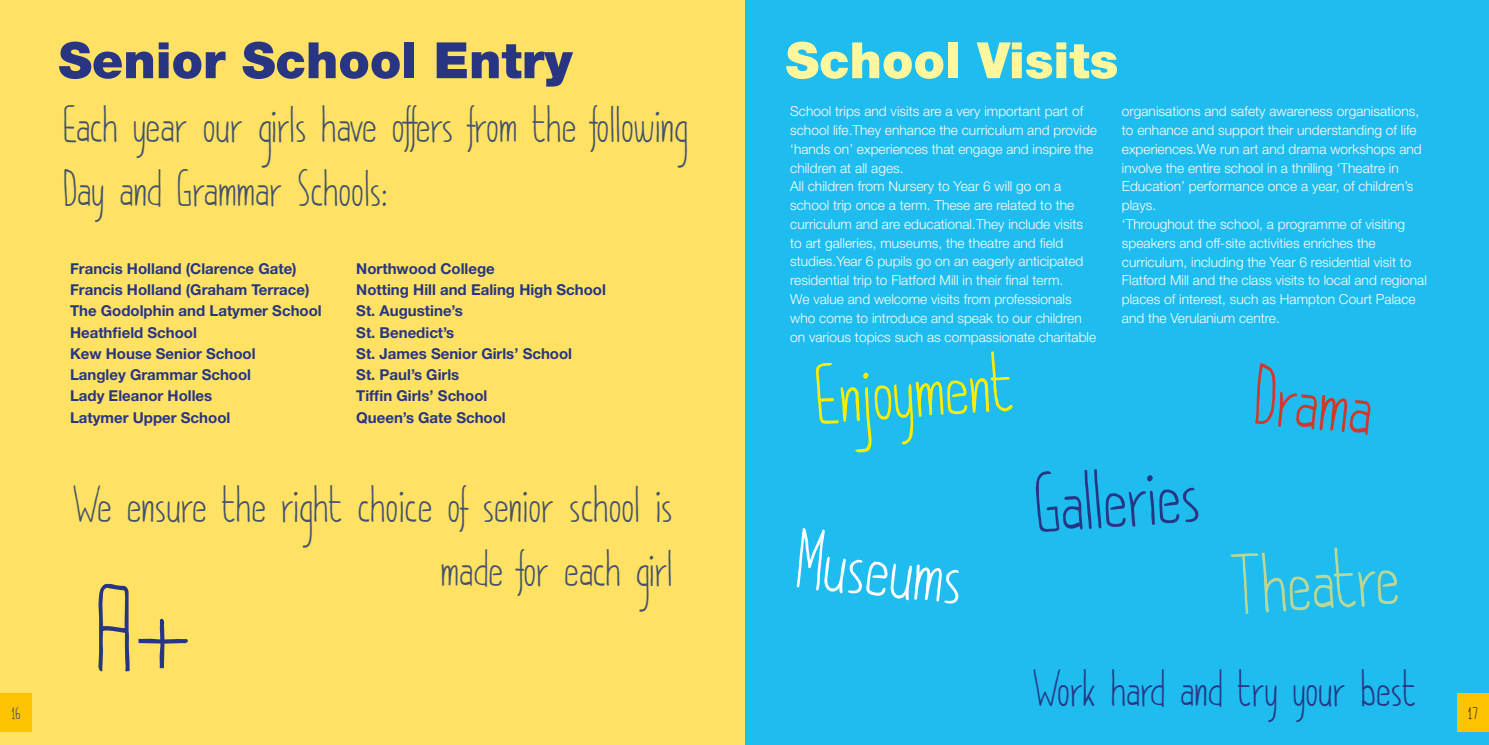
<style>
.page{position:relative;width:1489px;height:745px;background:#fff}
.page>*{position:absolute;margin:0;border:0;box-sizing:border-box;transform-origin:0 0}
.t1{font:110.38px "DK Pimpernel";color:#283583}
.t2{font:75.75px "DK Pimpernel";color:#283583}
.t3{font:75.75px "DK Pimpernel";color:#ffed00}
.t4{font:75.75px "DK Pimpernel";color:#fff}
.t5{font:75.75px "DK Pimpernel";color:#bbd796}
.t6{font:75.75px "DK Pimpernel";color:#d23829}
.t7{font:51.25px "DK Pimpernel";color:#42526c;scale:.5 1}
.t8{font:900 50px "Helvetica Neue";color:#283583}
.t9{font:900 50px "Helvetica Neue";color:#fff69e}
.t10{font:46.25px/63.8px "DK Pimpernel";color:#42526c}
.t11{font:46.25px "DK Pimpernel";color:#283583}
.t12{font:700 15px/21.2px "Helvetica Neue";color:#283583}
.t13{font:15px "DK Pimpernel";color:#283583}
.t14{font:15px "DK Pimpernel";color:#000}
.t15{font:300 13.75px/18.8px "Helvetica Neue";color:#fff}
</style>
<div class="page">
<div style="left:744px;top:0;width:744px;height:744px;background:#1ebcef"></div>
<div style="left:0;top:0;width:744px;height:744px;background:#ffe163"></div>
<div style="left:1456px;top:693px;width:32px;height:38px;background:#fdc300"></div>
<div style="left:0;top:693px;width:32px;height:38px;background:#fdc300"></div>
<h3 class="t8" style="left:58px;top:30px;width:515px">Senior School Entry</h3>
<h3 class="t10" style="left:63px;top:94px;width:626px">Each year our girls have offers from the following<br>Day and Grammar Schools:</h3>
<h3 class="t7" style="left:401px;top:90px;width:36px">--</h3>
<h3 class="t7" style="left:588px;top:90px;width:22px">-</h3>
<h3 class="t7" style="left:466px;top:93px;width:22px">-</h3>
<p class="t12" style="left:70px;top:257px;width:253px">Francis Holland (Clarence Gate)<br>Francis Holland (Graham Terrace)<br>The Godolphin and Latymer School<br>Heathfield School<br>Kew House Senior School<br>Langley Grammar School<br>Lady Eleanor Holles<br>Latymer Upper School</p>
<p class="t12" style="left:356px;top:257px;width:251px">Northwood College<br>Notting Hill and Ealing High School<br>St. Augustine’s<br>St. Benedict’s<br>St. James Senior Girls’ School<br>St. Paul’s Girls<br>Tiffin Girls’ School<br>Queen’s Gate School</p>
<h3 class="t9" style="left:785px;top:30px;width:334px">School Visits</h3>
<p class="t15" style="left:790px;top:102px;width:308px">School trips and visits are a very important part of school life.They enhance the curriculum and provide ‘hands on’ experiences that engage and inspire the children at all ages.<br>All children from Nursery to Year 6 will go on a school trip once a term. These are related to the curriculum and are educational.They include visits to art galleries, museums, the theatre and field studies.Year 6 pupils go on an eagerly anticipated residential trip to Flatford Mill in their final term.<br>We value and welcome visits from professionals who come to introduce and speak to our children on various topics such as compassionate charitable</p>
<p class="t15" style="left:1121px;top:102px;width:306px">organisations and safety awareness organisations, to enhance and support their understanding of life experiences.We run art and drama workshops and involve the entire school in a thrilling ‘Theatre in Education’ performance once a year, of children’s plays.<br>‘Throughout the school, a programme of visiting speakers and off-site activities enriches the curriculum, including the Year 6 residential visit to Flatford Mill and the class visits to local and regional places of interest, such as Hampton Court Palace and the Verulanium centre.</p>
<h2 class="t3" style="left:812px;top:353px;width:200px;rotate:-4deg">Enjoyment</h2>
<h2 class="t6" style="left:1258px;top:353px;width:121px;rotate:6deg">Drama</h2>
<h2 class="t2" style="left:1031px;top:462px;width:166px;rotate:-4deg">Galleries</h2>
<h3 class="t10" style="left:72px;top:474px;width:601px;text-align:right">We ensure the right choice of senior school is made for each girl</h3>
<h3 class="t7" style="left:459px;top:475px;width:22px">-</h3>
<h2 class="t4" style="left:801px;top:516px;width:168px;rotate:6deg">Museums</h2>
<h2 class="t5" style="left:1227px;top:544px;width:170px;rotate:-4deg">Theatre</h2>
<h3 class="t7" style="left:515px;top:537px;width:22px">-</h3>
<h1 class="t1" style="left:95px;top:567px;width:75px">Ai</h1>
<h1 class="t1" style="left:241px;top:632px;width:16px;rotate:90deg">i</h1>
<h3 class="t11" style="left:1032px;top:662px;width:385px">Work hard and try your best</h3>
<p class="t13" style="left:11px;top:704px;width:11px">16</p>
<p class="t14" style="left:1468px;top:704px;width:11px">17</p>
</div>
